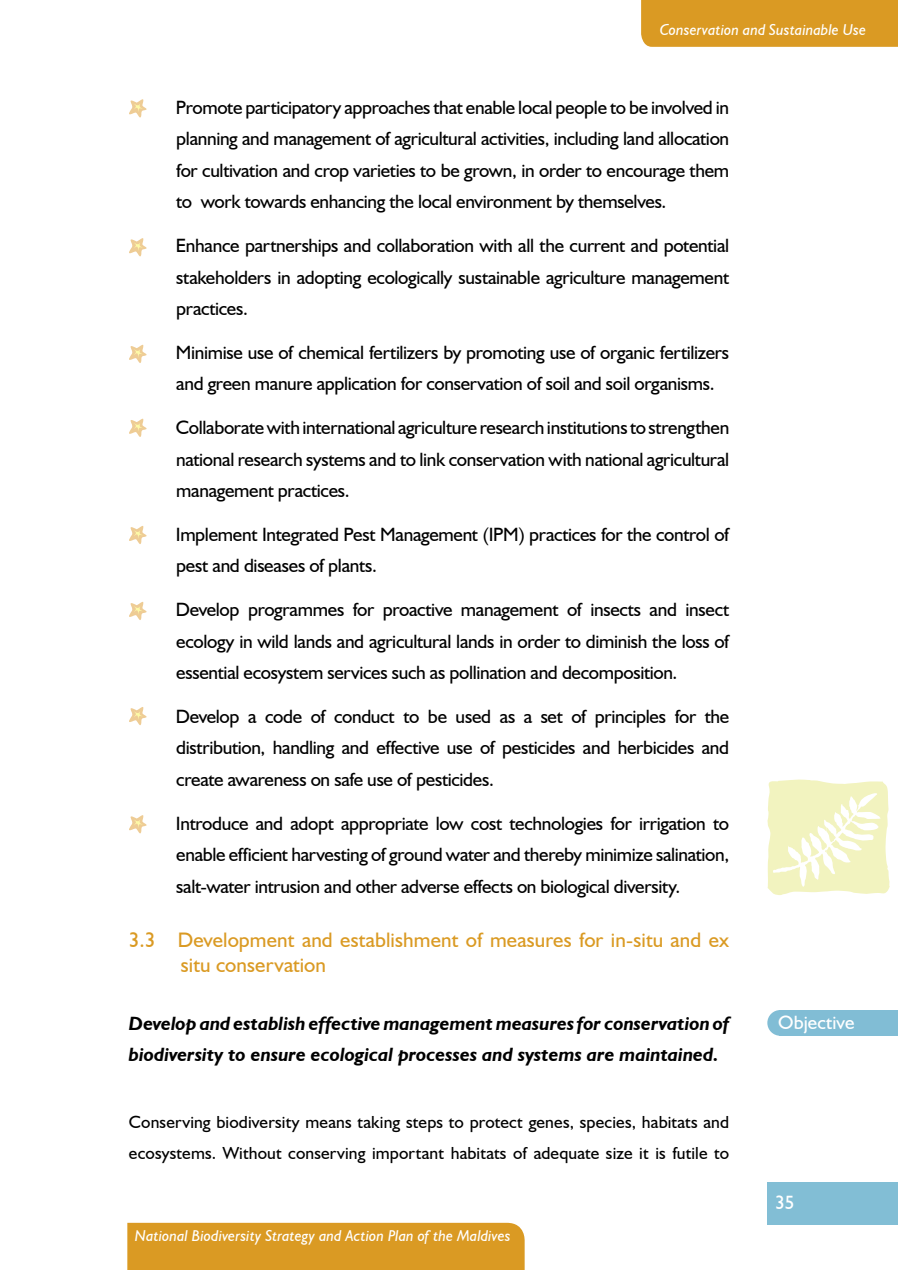
<style>
.page{position:relative;width:898px;height:1270px;background:#fff}
.page>*{position:absolute;margin:0;border:0;box-sizing:border-box;transform-origin:0 0}
.t1{font:21px/25.2px "Humanist 521 BT";letter-spacing:.005em;color:#da9a23}
.starfish{font:19.25px/31.5px "Humanist 521 BT";letter-spacing:-.015em;color:#000;text-align:justify}
.t2{font:italic 700 19.25px/31.5px "Humanist 521 BT";letter-spacing:.005em;color:#000}
.t3{font:19.25px "Humanist 521 BT";color:#fff}
.t4{font:17.5px/31.5px "Humanist 521 BT";letter-spacing:.01em;color:#000}
.t5{font:italic 15.75px "Humanist 521 BT";letter-spacing:.005em;color:#fff}
</style>
<div class="page">
<div style="left:127px;top:1223px;width:398px;height:47px;background:#da9a23"></div>
<div style="left:767px;top:1182px;width:131px;height:43px;background:#82bed5"></div>
<div style="left:767px;top:1010px;width:26px;height:26px;background:#81bdd5;border-radius:50%"></div>
<div style="left:779px;top:1010px;width:119px;height:26px;background:#81bdd5"></div>
<div style="left:641px;top:0;width:257px;height:47px;background:#da9a23"></div>
<svg style="left:767px;top:779px;width:123px;height:116px"></svg>
<svg style="left:129px;top:99px;width:18px;height:19px"></svg>
<svg style="left:129px;top:238px;width:18px;height:19px"></svg>
<svg style="left:129px;top:344px;width:18px;height:19px"></svg>
<svg style="left:129px;top:418px;width:18px;height:19px"></svg>
<svg style="left:129px;top:526px;width:18px;height:18px"></svg>
<svg style="left:129px;top:601px;width:18px;height:19px"></svg>
<svg style="left:129px;top:707px;width:18px;height:18px"></svg>
<svg style="left:129px;top:815px;width:18px;height:19px"></svg>
<p class="t5" style="left:660px;top:20px;width:208px">Conservation and Sustainable Use</p>
<p class="starfish" style="left:176px;top:91px;width:555px">Promote participatory approaches that enable local people to be involved in planning and management of agricultural activities, including land allocation for cultivation and crop varieties to be grown, in order to encourage them to work towards enhancing the local environment by themselves.</p>
<p class="starfish" style="left:176px;top:229px;width:555px">Enhance partnerships and collaboration with all the current and potential stakeholders in adopting ecologically sustainable agriculture management practices.</p>
<p class="starfish" style="left:176px;top:336px;width:555px">Minimise use of chemical fertilizers by promoting use of organic fertilizers and green manure application for conservation of soil and soil organisms.</p>
<p class="starfish" style="left:176px;top:411px;width:555px">Collaborate with international agriculture research institutions to strengthen national research systems and to link conservation with national agricultural management practices.</p>
<p class="starfish" style="left:176px;top:518px;width:555px">Implement Integrated Pest Management (IPM) practices for the control of pest and diseases of plants.</p>
<p class="starfish" style="left:176px;top:593px;width:555px">Develop programmes for proactive management of insects and insect ecology in wild lands and agricultural lands in order to diminish the loss of essential ecosystem services such as pollination and decomposition.</p>
<p class="starfish" style="left:176px;top:700px;width:555px">Develop a code of conduct to be used as a set of principles for the distribution, handling and effective use of pesticides and herbicides and create awareness on safe use of pesticides.</p>
<p class="starfish" style="left:176px;top:807px;width:555px">Introduce and adopt appropriate low cost technologies for irrigation to enable efficient harvesting of ground water and thereby minimize salination, salt-water intrusion and other adverse effects on biological diversity.</p>
<p class="t1" style="left:181px;top:927px;width:550px;text-indent:-52px">3.3 Development and establishment of measures for in-situ and ex situ conservation</p>
<p class="t2" style="left:129px;top:1007px;width:602px">Develop and establish effective management measures for conservation of biodiversity to ensure ecological processes and systems are maintained.</p>
<p class="t4" style="left:129px;top:1106px;width:602px">Conserving biodiversity means taking steps to protect genes, species, habitats and ecosystems. Without conserving important habitats of adequate size it is futile to</p>
<p class="t5" style="left:135px;top:1226px;width:377px">National Biodiversity Strategy and Action Plan of the Maldives</p>
<p class="t3" style="left:778px;top:1010px;width:78px">Objective</p>
<p class="t3" style="left:775px;top:1191px;width:21px">35</p>
</div>
